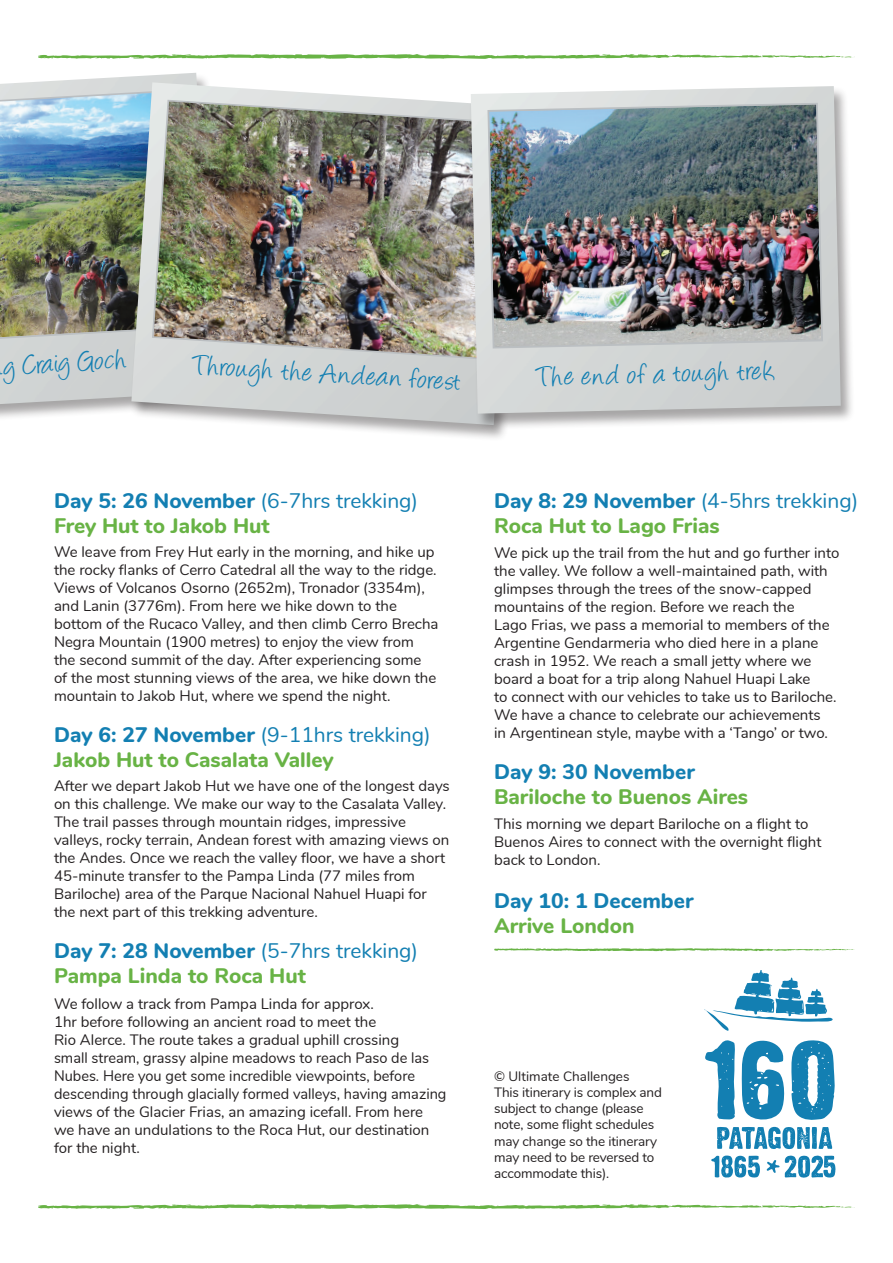
<style>
.page{position:relative;width:893px;height:1263px;background:#fff}
.page>*{position:absolute;margin:0;border:0;box-sizing:border-box;transform-origin:0 0}
.t1{font:31.5px "Angelina";color:#137fb2}
.t2{font:800 21px/25.2px "Nunito";color:#68b345}
.t3{font:800 21px "Nunito";color:#137fb2}
.t4{font:15px/18px "Nunito";color:#231f20}
.t5{font:13.5px/16.2px "Nunito";letter-spacing:-.01em;color:#231f20}
.s1{color:#137fb2}
.s2{font-weight:400;color:#137fb2}
</style>
<div class="page">
<svg style="left:38px;top:1204px;width:817px;height:5px"></svg>
<svg style="left:38px;top:54px;width:817px;height:5px"></svg>
<svg style="left:704px;top:971px;width:132px;height:207px"></svg>
<svg style="left:494px;top:948px;width:361px;height:3px"></svg>
<div style="left:0;top:73px;width:228px;height:356px;background:#231f20;opacity:.4"></div>
<img style="left:0;top:73px;width:214px;height:331px">
<img style="left:0;top:89px;width:129px;height:259px">
<div style="left:129px;top:83px;width:400px;height:358px;background:#231f20;opacity:.4"></div>
<img style="left:131px;top:82px;width:384px;height:343px">
<img style="left:151px;top:99px;width:318px;height:261px">
<div style="left:469px;top:86px;width:386px;height:344px;background:#231f20;opacity:.4"></div>
<img style="left:471px;top:86px;width:370px;height:328px">
<img style="left:487px;top:102px;width:337px;height:247px">
<h1 class="t1" style="left:3px;top:353px;width:124px;rotate:-3deg">g Craig Goch</h1>
<h1 class="t1" style="left:194px;top:353px;width:269px;rotate:3deg">Through the Andean forest</h1>
<h1 class="t1" style="left:537px;top:362px;width:239px;rotate:-1deg">The end of a tough trek</h1>
<h2 class="t2" style="left:54px;top:486px;width:366px"><span class="s1">Day 5: 26 November</span> <span class="s2">(6-7hrs trekking)<br></span>Frey Hut to Jakob Hut</h2>
<h2 class="t2" style="left:494px;top:486px;width:366px"><span class="s1">Day 8: 29 November</span> <span class="s2">(4-5hrs trekking)<br></span>Roca Hut to Lago Frias</h2>
<p class="t4" style="left:54px;top:542px;width:386px">We leave from Frey Hut early in the morning, and hike up the rocky flanks of Cerro Catedral all the way to the ridge.<br>Views of Volcanos Osorno (2652m), Tronador (3354m), and Lanin (3776m). From here we hike down to the bottom of the Rucaco Valley, and then climb Cerro Brecha Negra Mountain (1900 metres) to enjoy the view from the second summit of the day. After experiencing some<br>of the most stunning views of the area, we hike down the mountain to Jakob Hut, where we spend the night.</p>
<p class="t4" style="left:494px;top:543px;width:347px">We pick up the trail from the hut and go further into the valley. We follow a well-maintained path, with glimpses through the trees of the snow-capped mountains of the region. Before we reach the<br>Lago Frias, we pass a memorial to members of the Argentine Gendarmeria who died here in a plane crash in 1952. We reach a small jetty where we board a boat for a trip along Nahuel Huapi Lake<br>to connect with our vehicles to take us to Bariloche.<br>We have a chance to celebrate our achievements<br>in Argentinean style, maybe with a ‘Tango’ or two.</p>
<h2 class="t2" style="left:54px;top:720px;width:378px"><span class="s1">Day 6: 27 November</span> <span class="s2">(9-11hrs trekking)<br></span>Jakob Hut to Casalata Valley</h2>
<h2 class="t3" style="left:494px;top:756px;width:202px">Day 9: 30 November</h2>
<h2 class="t2" style="left:494px;top:783px;width:256px">Bariloche to Buenos Aires</h2>
<p class="t4" style="left:54px;top:776px;width:397px">After we depart Jakob Hut we have one of the longest days on this challenge. We make our way to the Casalata Valley.<br>The trail passes through mountain ridges, impressive valleys, rocky terrain, Andean forest with amazing views on the Andes. Once we reach the valley floor, we have a short 45-minute transfer to the Pampa Linda (77 miles from Bariloche) area of the Parque Nacional Nahuel Huapi for the next part of this trekking adventure.</p>
<p class="t4" style="left:494px;top:814px;width:329px">This morning we depart Bariloche on a flight to<br>Buenos Aires to connect with the overnight flight back to London.</p>
<h2 class="t3" style="left:494px;top:885px;width:201px">Day 10: 1 December</h2>
<h2 class="t2" style="left:494px;top:912px;width:142px">Arrive London</h2>
<h2 class="t2" style="left:54px;top:937px;width:366px"><span class="s1">Day 7: 28 November</span> <span class="s2">(5-7hrs trekking)<br></span>Pampa Linda to Roca Hut</h2>
<p class="t4" style="left:54px;top:993px;width:394px">We follow a track from Pampa Linda for approx.<br>1hr before following an ancient road to meet the<br>Rio Alerce. The route takes a gradual uphill crossing<br>small stream, grassy alpine meadows to reach Paso de las Nubes. Here you get some incredible viewpoints, before descending through glacially formed valleys, having amazing views of the Glacier Frias, an amazing icefall. From here we have an undulations to the Roca Hut, our destination for the night.</p>
<p class="t5" style="left:494px;top:1067px;width:169px">© Ultimate Challenges<br>This itinerary is complex and subject to change (please note, some flight schedules may change so the itinerary may need to be reversed to accommodate this).</p>
</div>
